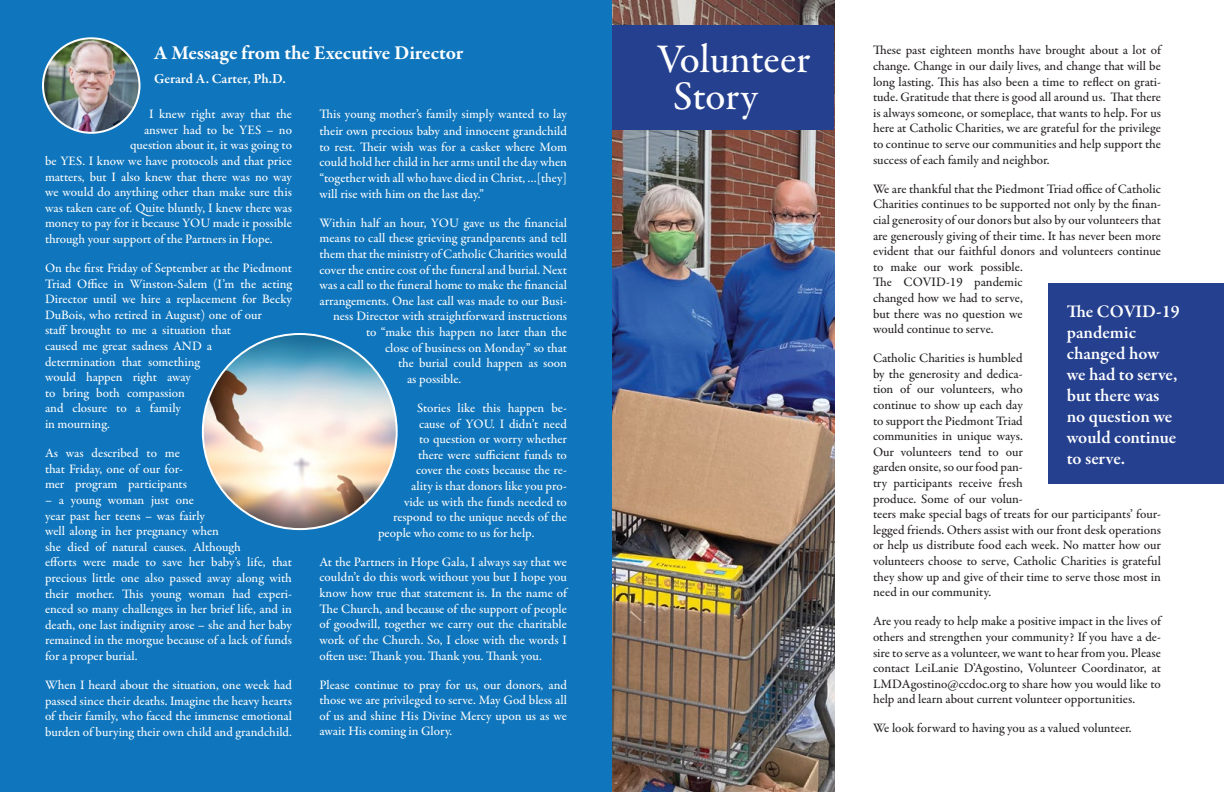
<style>
.page{position:relative;width:1224px;height:792px;background:#fff}
.page>*{position:absolute;margin:0;border:0;box-sizing:border-box;transform-origin:0 0}
.t1{font:500 41px/37px "Garamond Premr Pro";letter-spacing:-.005em;color:#fff}
.base_text{font:700 20px "Garamond Premr Pro";letter-spacing:-.005em;color:#fff}
.base_text-2{font:600 18px/21px "Garamond Premr Pro";letter-spacing:-.005em;color:#fff}
.base_text-3{font:600 14px "Garamond Premr Pro";letter-spacing:-.005em;color:#fff}
.base_text-4{font:500 13px/15.6px "Garamond Premr Pro";color:#fff}
.base_text-5{font:500 13px/15.6px "Garamond Premr Pro";color:#231f20;text-align:justify}
</style>
<div class="page">
<img style="left:612px;top:0;width:223px;height:792px">
<div style="left:603px;top:26px;width:231px;height:104px;background:#25408f"></div>
<div style="left:0;top:0;width:612px;height:792px;background:#0f75bc"></div>
<img style="left:203px;top:334px;width:192px;height:195px">
<img style="left:43px;top:38px;width:95px;height:95px">
<div style="left:42px;top:37px;width:99px;height:97px;border:2px solid #fff;border-radius:50%"></div>
<div style="left:1048px;top:284px;width:176px;height:200px;background:#25408f"></div>
<p class="base_text" style="left:154px;top:41px;width:311px">A Message from the Executive Director</p>
<p class="base_text-3" style="left:154px;top:71px;width:133px">Gerard A. Carter, Ph.D.</p>
<p class="base_text-4" style="left:149px;top:107px;width:144px">I knew right away that the</p>
<p class="base_text-4" style="left:144px;top:122px;width:150px">answer had to be YES – no</p>
<p class="base_text-4" style="left:130px;top:138px;width:164px">question about it, it was going to</p>
<p class="base_text-4" style="left:45px;top:153px;width:249px">be YES. I know we have protocols and that price</p>
<p class="base_text-4" style="left:45px;top:169px;width:249px">matters, but I also knew that there was no way</p>
<p class="base_text-4" style="left:45px;top:185px;width:248px">we would do anything other than make sure this</p>
<p class="base_text-4" style="left:45px;top:200px;width:249px">was taken care of. Quite bluntly, I knew there was</p>
<p class="base_text-4" style="left:45px;top:216px;width:248px">money to pay for it because YOU made it possible</p>
<p class="base_text-4" style="left:45px;top:231px;width:229px">through your support of the Partners in Hope.</p>
<p class="base_text-4" style="left:45px;top:260px;width:248px">On the first Friday of September at the Piedmont<br>Triad Office in Winston-Salem (I’m the acting<br>Director until we hire a replacement for Becky<br>DuBois, who retired in August) one of our<br>staff brought to me a situation that<br>caused me great sadness AND a<br>determination that something<br>would happen right away<br>to bring both compassion<br>and closure to a family<br>in mourning.</p>
<p class="base_text-4" style="left:45px;top:446px;width:143px">As was described to me that Friday, one of our for&shy;mer program participants</p>
<p class="base_text-4" style="left:45px;top:492px;width:249px">– a young woman just one<br>year past her teens – was fairly<br>well along in her pregnancy when<br>she died of natural causes. Although<br>efforts were made to save her baby’s life, that precious little one also passed away along with their mother. This young woman had experi&shy;enced so many challenges in her brief life, and in death, one last indignity arose – she and her baby remained in the morgue because of a lack of funds for a proper burial.</p>
<p class="base_text-4" style="left:45px;top:677px;width:249px;text-align:justify">When I heard about the situation, one week had passed since their deaths. Imagine the heavy hearts of their family, who faced the immense emotional burden of burying their own child and grandchild.</p>
<p class="base_text-4" style="left:320px;top:106px;width:249px;line-height:17.1px">This young mother’s family simply wanted to lay their own precious baby and innocent grandchild</p>
<p class="base_text-4" style="left:320px;top:139px;width:249px;text-align:justify">to rest. Their wish was for a casket where Mom could hold her child in her arms until the day when “together with all who have died in Christ, …[they] will rise with him on the last day.”</p>
<p class="base_text-4" style="left:320px;top:215px;width:249px">Within half an hour, YOU gave us the financial</p>
<p class="base_text-4" style="left:320px;top:231px;width:249px">means to call these grieving grandparents and tell</p>
<p class="base_text-4" style="left:320px;top:246px;width:249px">them that the ministry of Catholic Charities would</p>
<p class="base_text-4" style="left:320px;top:262px;width:249px">cover the entire cost of the funeral and burial. Next</p>
<p class="base_text-4" style="left:320px;top:278px;width:249px">was a call to the funeral home to make the financial</p>
<p class="base_text-4" style="left:320px;top:293px;width:249px">arrangements. One last call was made to our Busi-</p>
<p class="base_text-4" style="left:333px;top:309px;width:236px">ness Director with straightforward instructions</p>
<p class="base_text-4" style="left:366px;top:324px;width:202px">to “make this happen no later than the</p>
<p class="base_text-4" style="left:385px;top:340px;width:183px">close of business on Monday” so that</p>
<p class="base_text-4" style="left:398px;top:356px;width:170px">the burial could happen as soon</p>
<p class="base_text-4" style="left:407px;top:371px;width:56px">as possible.</p>
<p class="base_text-4" style="left:417px;top:400px;width:152px">Stories like this happen be-</p>
<p class="base_text-4" style="left:419px;top:416px;width:150px">cause of YOU. I didn’t need</p>
<p class="base_text-4" style="left:419px;top:432px;width:149px">to question or worry whether</p>
<p class="base_text-4" style="left:418px;top:447px;width:150px">there were sufficient funds to</p>
<p class="base_text-4" style="left:416px;top:463px;width:153px">cover the costs because the re-</p>
<p class="base_text-4" style="left:411px;top:478px;width:158px">ality is that donors like you pro-</p>
<p class="base_text-4" style="left:404px;top:494px;width:164px">vide us with the funds needed to</p>
<p class="base_text-4" style="left:393px;top:510px;width:175px">respond to the unique needs of the</p>
<p class="base_text-4" style="left:378px;top:525px;width:158px">people who come to us for help.</p>
<p class="base_text-4" style="left:320px;top:554px;width:249px;text-align:justify">At the Partners in Hope Gala, I always say that we couldn’t do this work without you but I hope you know how true that statement is. In the name of The Church, and because of the support of people of goodwill, together we carry out the charitable work of the Church. So, I close with the words I often use: Thank you. Thank you. Thank you.</p>
<p class="base_text-4" style="left:320px;top:677px;width:249px;text-align:justify">Please continue to pray for us, our donors, and those we are privileged to serve. May God bless all of us and shine His Divine Mercy upon us as we await His coming in Glory.</p>
<p class="t1" style="left:673px;top:42px;width:138px;text-indent:-16px">Volunteer<br>Story</p>
<p class="base_text-5" style="left:873px;top:43px;width:290px">These past eighteen months have brought about a lot of change. Change in our daily lives, and change that will be long lasting. This has also been a time to reflect on grati&shy;tude. Gratitude that there is good all around us. That there is always someone, or someplace, that wants to help. For us here at Catholic Charities, we are grateful for the privilege to continue to serve our communities and help support the success of each family and neighbor.</p>
<p class="base_text-5" style="left:873px;top:181px;width:290px;text-align:left">We are thankful that the Piedmont Triad office of Catholic Charities continues to be supported not only by the finan&shy;cial generosity of our donors but also by our volunteers that are generously giving of their time. It has never been more evident that our faithful donors and volunteers continue to make our work possible.<br>The COVID-19 pandemic<br>changed how we had to serve,<br>but there was no question we<br>would continue to serve.</p>
<p class="base_text-5" style="left:873px;top:351px;width:290px;text-align:left">Catholic Charities is humbled<br>by the generosity and dedica-<br>tion of our volunteers, who<br>continue to show up each day<br>to support the Piedmont Triad<br>communities in unique ways.<br>Our volunteers tend to our<br>garden onsite, so our food pan-<br>try participants receive fresh<br>produce. Some of our volun-<br>teers make special bags of treats for our participants’ four&shy;legged friends. Others assist with our front desk operations or help us distribute food each week. No matter how our volunteers choose to serve, Catholic Charities is grateful they show up and give of their time to serve those most in need in our community.</p>
<p class="base_text-5" style="left:873px;top:614px;width:290px">Are you ready to help make a positive impact in the lives of others and strengthen your community? If you have a de&shy;sire to serve as a volunteer, we want to hear from you. Please contact LeiLanie D’Agostino, Volunteer Coordinator, at LMDAgostino@ccdoc.org to share how you would like to help and learn about current volunteer opportunities.</p>
<p class="base_text-5" style="left:873px;top:721px;width:260px">We look forward to having you as a valued volunteer.</p>
<p class="base_text-2" style="left:1067px;top:301px;width:114px">The COVID-19 pandemic changed how we had to serve, but there was no question we would continue to serve.</p>
</div>
